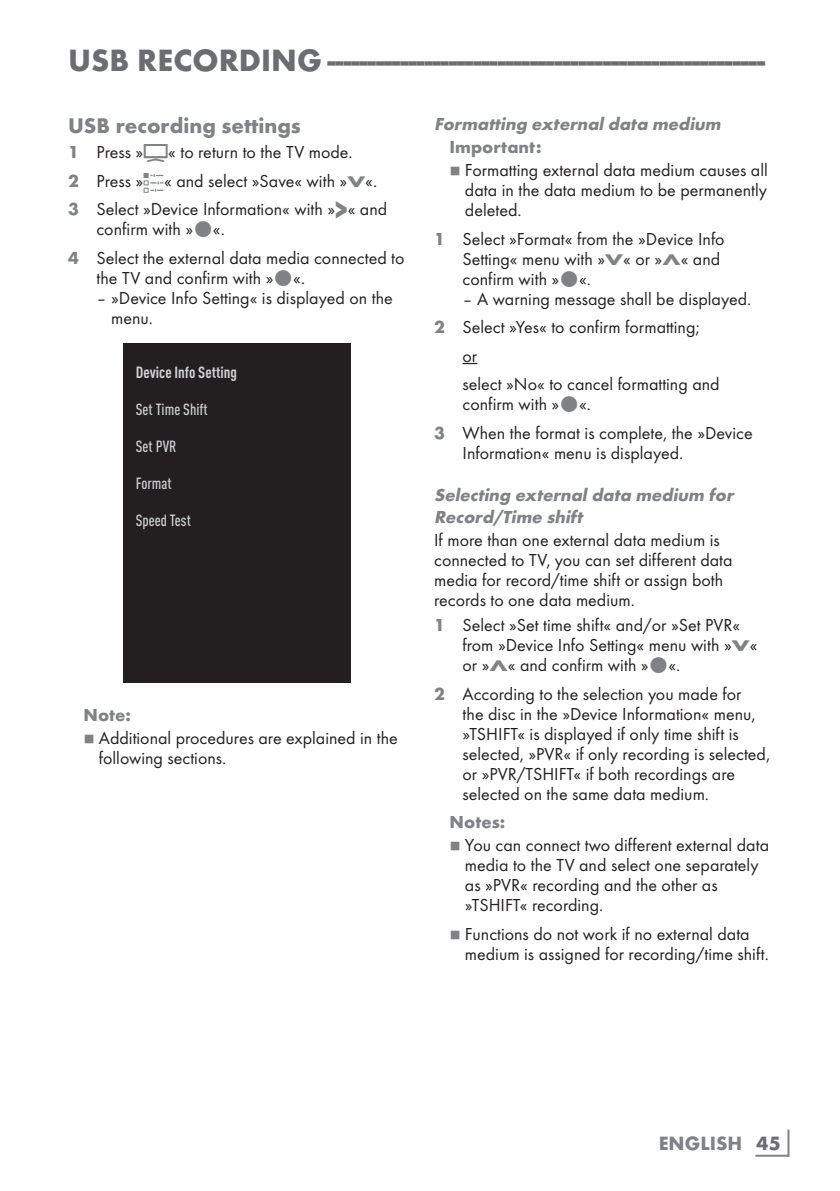
<style>
.page{position:relative;width:840px;height:1191px;background:#fff}
.page>*{position:absolute;margin:0;border:0;box-sizing:border-box;transform-origin:0 0}
.t1{font:700 32px "Futura TOT";color:#6c6d70}
.t2{font:700 22px "Futura TOT";color:#808285}
.t3{font:700 20px "Futura TOT";color:#808285}
.t4{font:18px/20px "Futura TOT Boo";color:#231f20}
.t5{font:italic 700 18px/22px "Futura TOT";color:#808285}
.t6{font:700 18px "Futura TOT";color:#808285}
.t7{font:500 condensed 16px "DIN Pro";color:#d1d2d4}
.t8{font:700 condensed 16px "DIN Pro";color:#d1d2d4}
.t9{font:8px "Grund Son Se";color:#808285}
.s1{font-family:"Futura TOT";font-weight:700;color:#808285}
.s2{font-family:"Arcelik TS9 Android";font-size:32px;color:#808285}
.s3{font-family:"Arcelik TS9 Android";font-size:24px;color:#808285}
.s4{font-family:"Futura TOT";font-weight:700;font-size:16px;color:#808285}
.s5{font-family:"Futura TOT";font-weight:700;font-size:27.2px;color:#808285}
.s6{color:#6c6d70}
</style>
<div class="page">
<hr style="left:787px;top:1129px;width:2px;height:27px;background:#808285">
<hr style="left:755px;top:1154px;width:33px;height:2px;background:#808285">
<div style="left:123px;top:343px;width:227px;height:339px;background:#231f20"></div>
<svg style="left:462px;top:363px;width:15px;height:1px"></svg>
<h1 class="t1" style="left:68px;top:40px;width:698px">USB RECORDING-------------------------------------------------------</h1>
<p class="t2" style="left:68px;top:112px;width:234px">USB recording settings</p>
<p class="t4" style="left:68px;top:138px;width:320px;line-height:28.6px"><span class="s1">1</span> Press »<span class="s2">H</span>« to return to the TV mode.<br><span class="s1">2</span> Press »<span class="s3">q</span>« and select »Save« with »<span class="s4">V</span>«.<br><span class="s1">3</span> Select »Device Information« with »<span class="s5">&gt;</span>« and</p>
<p class="t4" style="left:68px;top:215px;width:338px;line-height:28.6px;text-indent:28px">confirm with » «.<br><span class="s1">4</span> Select the external data media connected to</p>
<p class="t4" style="left:96px;top:268px;width:210px">the TV and confirm with » «.</p>
<p class="t4" style="left:111px;top:288px;width:283px;text-indent:-15px">– »Device Info Setting« is displayed on the menu.</p>
<p class="t8" style="left:136px;top:360px;width:103px">Device Info Setting</p>
<p class="t7" style="left:136px;top:398px;width:73px">Set Time Shift</p>
<p class="t7" style="left:136px;top:435px;width:42px">Set PVR</p>
<p class="t7" style="left:136px;top:472px;width:37px">Format</p>
<p class="t7" style="left:136px;top:509px;width:56px">Speed Test</p>
<p class="t6" style="left:83px;top:704px;width:49px">Note:</p>
<p class="t9" style="left:83px;top:734px;width:13px">7</p>
<p class="t4" style="left:99px;top:728px;width:300px">Additional procedures are explained in the following sections.</p>
<p class="t5" style="left:434px;top:113px;width:291px">Formatting external data medium</p>
<p class="t6" style="left:449px;top:136px;width:93px">Important:</p>
<p class="t9" style="left:449px;top:167px;width:13px">7</p>
<p class="t4" style="left:464px;top:160px;width:304px;text-align:justify">Formatting external data medium causes all data in the data medium to be permanently deleted.</p>
<p class="t4" style="left:462px;top:229px;width:263px;text-indent:-28px"><span class="s1">1</span> Select »Format« from the »Device Info<br>Setting« menu with »<span class="s4">V</span>« or »<span class="s4">Λ</span>« and confirm with » «.</p>
<p class="t4" style="left:462px;top:289px;width:290px">– A warning message shall be displayed.</p>
<p class="t4" style="left:434px;top:317px;width:267px"><span class="s1">2</span> Select »Yes« to confirm formatting;</p>
<p class="t4" style="left:462px;top:346px;width:16px">or</p>
<p class="t4" style="left:462px;top:374px;width:258px">select »No« to cancel formatting and</p>
<p class="t4" style="left:434px;top:390px;width:320px;line-height:28.4px;text-indent:28px">confirm with » «.<br><span class="s1">3</span> When the format is complete, the »Device</p>
<p class="t4" style="left:462px;top:443px;width:222px">Information« menu is displayed.</p>
<p class="t5" style="left:434px;top:483px;width:304px">Selecting external data medium for<br>Record/Time shift</p>
<p class="t4" style="left:434px;top:529px;width:300px">If more than one external data medium is connected to TV, you can set different data media for record/time shift or assign both records to one data medium.</p>
<p class="t4" style="left:462px;top:615px;width:296px;text-indent:-28px"><span class="s1">1</span> Select »Set time shift« and/or »Set PVR« from »Device Info Setting« menu with »<span class="s4">V</span>« or »<span class="s4">Λ</span>« and confirm with » «.</p>
<p class="t4" style="left:462px;top:683px;width:309px;text-indent:-28px"><span class="s1">2</span> According to the selection you made for<br>the disc in the »Device Information« menu, »TSHIFT« is displayed if only time shift is selected, »PVR« if only recording is selected, or »PVR/TSHIFT« if both recordings are selected on the same data medium.</p>
<p class="t6" style="left:449px;top:811px;width:57px">Notes:</p>
<p class="t9" style="left:449px;top:842px;width:13px">7</p>
<p class="t4" style="left:464px;top:835px;width:305px">You can connect two different external data media to the TV and select one separately as »PVR« recording and the other as »TSHIFT« recording.</p>
<p class="t9" style="left:449px;top:930px;width:13px">7</p>
<p class="t4" style="left:464px;top:923px;width:305px">Functions do not work if no external data medium is assigned for recording/time shift.</p>
<p class="t3" style="left:658px;top:1131px;width:123px">ENGLISH <span class="s6">45</span></p>
</div>
